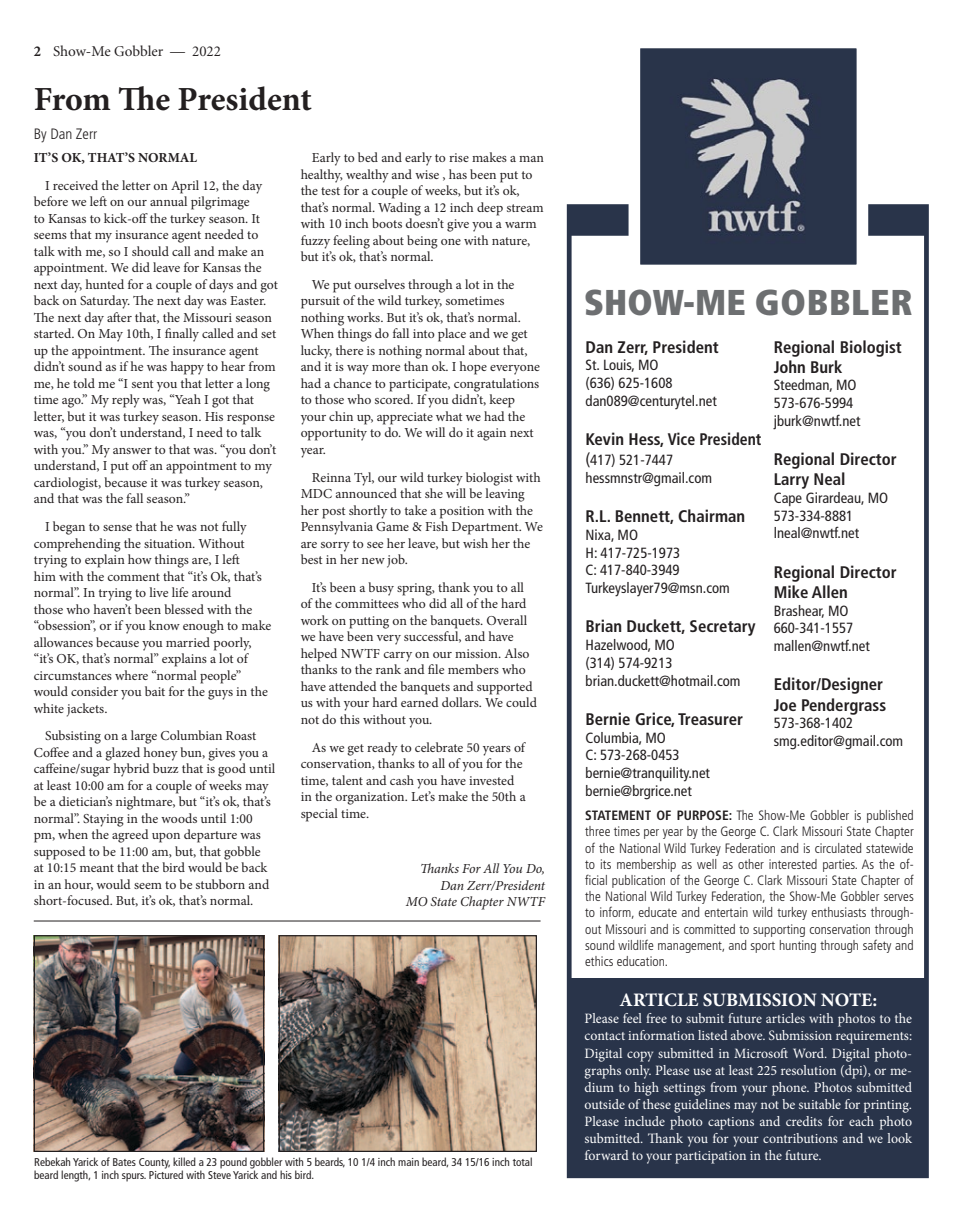
<style>
.page{position:relative;width:979px;height:1215px;background:#fff}
.page>*{position:absolute;margin:0;border:0;box-sizing:border-box;transform-origin:0 0}
.t1{font:900 condensed 35.88px "Frutiger";letter-spacing:.02em;color:#6d6f71}
.t2{font:700 33.75px "Minion Pro";letter-spacing:-.005em;color:#231f20}
.t3{font:700 19px "Minion Pro";color:#fff}
.t4{font:700 condensed 16.75px/20.1px "Frutiger";color:#231f20}
.t5{font:15px "Minion";color:#231f20}
.t6{font:300 condensed 15px "Frutiger";color:#231f20}
.t7{font:condensed 14.75px/17.8px "Frutiger";color:#231f20}
.t8{font:14.25px/17.1px "Minion Pro";letter-spacing:-.005em;color:#fff;text-align:justify}
.t9{font:13.75px/16.5px "Minion Pro";letter-spacing:-.005em;color:#231f20}
.t10{font:italic 13.75px/16.5px "Minion Pro";letter-spacing:-.01em;color:#231f20;text-align:right}
.t11{font:700 13.75px "Minion Pro";letter-spacing:-.005em;color:#231f20}
.t12{font:300 condensed 13.5px/16.2px "Frutiger";color:#231f20;text-align:justify}
.t13{font:condensed 11.25px/13.5px "Frutiger";color:#231f20}
.s1{font-weight:700}
.s2{font-size:16.75px}
</style>
<div class="page">
<div style="left:570px;top:206px;width:356px;height:30px;background:#29344a;border:5px solid #29344a"></div>
<div style="left:570px;top:978px;width:356px;height:198px;background:#29344a"></div>
<div style="left:567px;top:204px;width:362px;height:974px;border:5px solid #29344a"></div>
<svg style="left:623px;top:48px;width:251px;height:217px"></svg>
<img style="left:36px;top:937px;width:226px;height:213px">
<div style="left:34px;top:935px;width:230px;height:217px;border:1px solid #231f20"></div>
<img style="left:281px;top:937px;width:254px;height:213px">
<div style="left:279px;top:935px;width:258px;height:217px;border:1px solid #231f20"></div>
<hr style="left:34px;top:921px;width:506px;height:1px;background:#231f20">
<p class="t5" style="left:34px;top:44px;width:189px"><span class="s1">2</span> Show-Me Gobbler — 2022</p>
<h2 class="t2" style="left:34px;top:75px;width:280px">From The President</h2>
<p class="t6" style="left:34px;top:126px;width:65px">By Dan Zerr</p>
<p class="t11" style="left:34px;top:148px;width:165px">IT’S OK, THAT’S NORMAL</p>
<p class="t9" style="left:34px;top:177px;width:246px;text-indent:11px">I received the letter on April 12, the day before we left on our annual pilgrimage<br>to Kansas to kick-off the turkey season. It seems that my insurance agent needed to talk with me, so I should call and make an appointment. We did leave for Kansas the next day, hunted for a couple of days and got back on Saturday. The next day was Easter.<br>The next day after that, the Missouri season started. On May 10th, I finally called and set up the appointment. The insurance agent didn’t sound as if he was happy to hear from me, he told me “I sent you that letter a long time ago.” My reply was, “Yeah I got that letter, but it was turkey season. His response was, “you don’t understand, I need to talk with you.” My answer to that was. “you don’t understand, I put off an appointment to my cardiologist, because it was turkey season, and that was the fall season.”</p>
<p class="t9" style="left:34px;top:519px;width:239px;text-indent:11px">I began to sense that he was not fully comprehending the situation. Without trying to explain how things are, I left<br>him with the comment that “it’s Ok, that’s normal”. In trying to live life around<br>those who haven’t been blessed with the “obsession”, or if you know enough to make allowances because you married poorly, “it’s OK, that’s normal” explains a lot of circumstances where “normal people” would consider you bait for the guys in the white jackets.</p>
<p class="t9" style="left:34px;top:728px;width:243px;text-indent:11px">Subsisting on a large Columbian Roast Coffee and a glazed honey bun, gives you a caffeine/sugar hybrid buzz that is good until at least 10:00 am for a couple of weeks may be a dietician’s nightmare, but “it’s ok, that’s normal”. Staying in the woods until 1:00 pm, when the agreed upon departure was supposed to be 11:00 am, but, that gobble<br>at 10:15 meant that the bird would be back in an hour, would seem to be stubborn and short-focused. But, it’s ok, that’s normal.</p>
<p class="t9" style="left:301px;top:150px;width:245px;text-indent:11px">Early to bed and early to rise makes a man healthy, wealthy and wise , has been put to the test for a couple of weeks, but it’s ok, that’s normal. Wading a 12 inch deep stream with 10 inch boots doesn’t give you a warm fuzzy feeling about being one with nature, but it’s ok, that’s normal.</p>
<p class="t9" style="left:301px;top:276px;width:241px;text-indent:11px">We put ourselves through a lot in the pursuit of the wild turkey, sometimes nothing works. But it’s ok, that’s normal.<br>When things do fall into place and we get lucky, there is nothing normal about that, and it is way more than ok. I hope everyone had a chance to participate, congratulations to those who scored. If you didn’t, keep your chin up, appreciate what we had the opportunity to do. We will do it again next year.</p>
<p class="t9" style="left:301px;top:469px;width:244px;text-indent:11px">Reinna Tyl, our wild turkey biologist with MDC announced that she will be leaving her post shortly to take a position with the Pennsylvania Game &amp; Fish Department. We are sorry to see her leave, but wish her the best in her new job.</p>
<p class="t9" style="left:301px;top:579px;width:238px;text-indent:11px">It’s been a busy spring, thank you to all of the committees who did all of the hard work on putting on the banquets. Overall we have been very successful, and have helped NWTF carry on our mission. Also thanks to the rank and file members who have attended the banquets and supported us with your hard earned dollars. We could not do this without you.</p>
<p class="t9" style="left:301px;top:739px;width:226px;text-indent:11px">As we get ready to celebrate 50 years of conservation, thanks to all of you for the time, talent and cash you have invested in the organization. Let’s make the 50th a special time.</p>
<p class="t10" style="left:406px;top:860px;width:141px">Thanks For All You Do,<br>Dan Zerr/President<br>MO State Chapter NWTF</p>
<p class="t13" style="left:34px;top:1155px;width:500px">Rebekah Yarick of Bates County, killed a 23 pound gobbler with 5 beards, 10 1/4 inch main beard, 34 15/16 inch total beard length, 1 inch spurs. Pictured with Steve Yarick and his bird.</p>
<h1 class="t1" style="left:584px;top:281px;width:330px">SHOW-ME GOBBLER</h1>
<p class="t4" style="left:585px;top:337px;width:135px">Dan Zerr, President</p>
<p class="t7" style="left:585px;top:356px;width:133px">St. Louis, MO<br>(636) 625-1608 dan089@centurytel.net</p>
<p class="t4" style="left:585px;top:429px;width:177px">Kevin Hess, Vice President</p>
<p class="t7" style="left:585px;top:451px;width:128px"><span class="s2">(</span>417) 521-7447 hessmnstr@gmail.com</p>
<p class="t4" style="left:585px;top:506px;width:161px">R.L. Bennett, Chairman</p>
<p class="t7" style="left:585px;top:526px;width:146px">Nixa, MO<br>H: 417-725-1973<br>C: 417-840-3949<br>Turkeyslayer79@msn.com</p>
<p class="t4" style="left:585px;top:617px;width:172px">Brian Duckett, Secretary</p>
<p class="t7" style="left:585px;top:636px;width:156px">Hazelwood, MO<br>(314) 574-9213 brian.duckett@hotmail.com</p>
<p class="t4" style="left:585px;top:709px;width:159px">Bernie Grice, Treasurer</p>
<p class="t7" style="left:585px;top:729px;width:126px">Columbia, MO<br>C: 573-268-0453 bernie@tranquility.net bernie@brgrice.net</p>
<p class="t4" style="left:774px;top:337px;width:130px">Regional Biologist<br>John Burk</p>
<p class="t7" style="left:774px;top:377px;width:88px">Steedman, MO<br>573-676-5994 jburk@nwtf.net</p>
<p class="t4" style="left:774px;top:449px;width:124px">Regional Director<br>Larry Neal</p>
<p class="t7" style="left:774px;top:489px;width:116px">Cape Girardeau, MO<br>573-334-8881 lneal@nwtf.net</p>
<p class="t4" style="left:774px;top:562px;width:124px">Regional Director<br>Mike Allen</p>
<p class="t7" style="left:774px;top:602px;width:97px">Brashear, MO<br>660-341-1557 mallen@nwtf.net</p>
<p class="t4" style="left:774px;top:675px;width:114px">Editor/Designer<br>Joe Pendergrass</p>
<p class="t7" style="left:774px;top:714px;width:131px">573-368-1402 smg.editor@gmail.com</p>
<p class="t12" style="left:585px;top:808px;width:330px"><span class="s1">STATEMENT OF PURPOSE:</span> The Show-Me Gobbler is published three times per year by the George C. Clark Missouri State Chapter of the National Wild Turkey Federation and is circulated statewide to its membership as well as other interested parties. As the of&shy;ficial publication of the George C. Clark Missouri State Chapter of the National Wild Turkey Federation, the Show-Me Gobbler serves to inform, educate and entertain wild turkey enthusiasts through&shy;out Missouri and is committed to supporting conservation through sound wildlife management, and sport hunting through safety and ethics education.</p>
<h3 class="t3" style="left:619px;top:987px;width:259px">ARTICLE SUBMISSION NOTE:</h3>
<p class="t8" style="left:584px;top:1010px;width:329px">Please feel free to submit future articles with photos to the contact information listed above. Submission requirements:<br>Digital copy submitted in Microsoft Word. Digital photo&shy;graphs only. Please use at least 225 resolution (dpi), or me&shy;dium to high settings from your phone. Photos submitted outside of these guidelines may not be suitable for printing.<br>Please include photo captions and credits for each photo submitted. Thank you for your contributions and we look forward to your participation in the future.</p>
</div>
